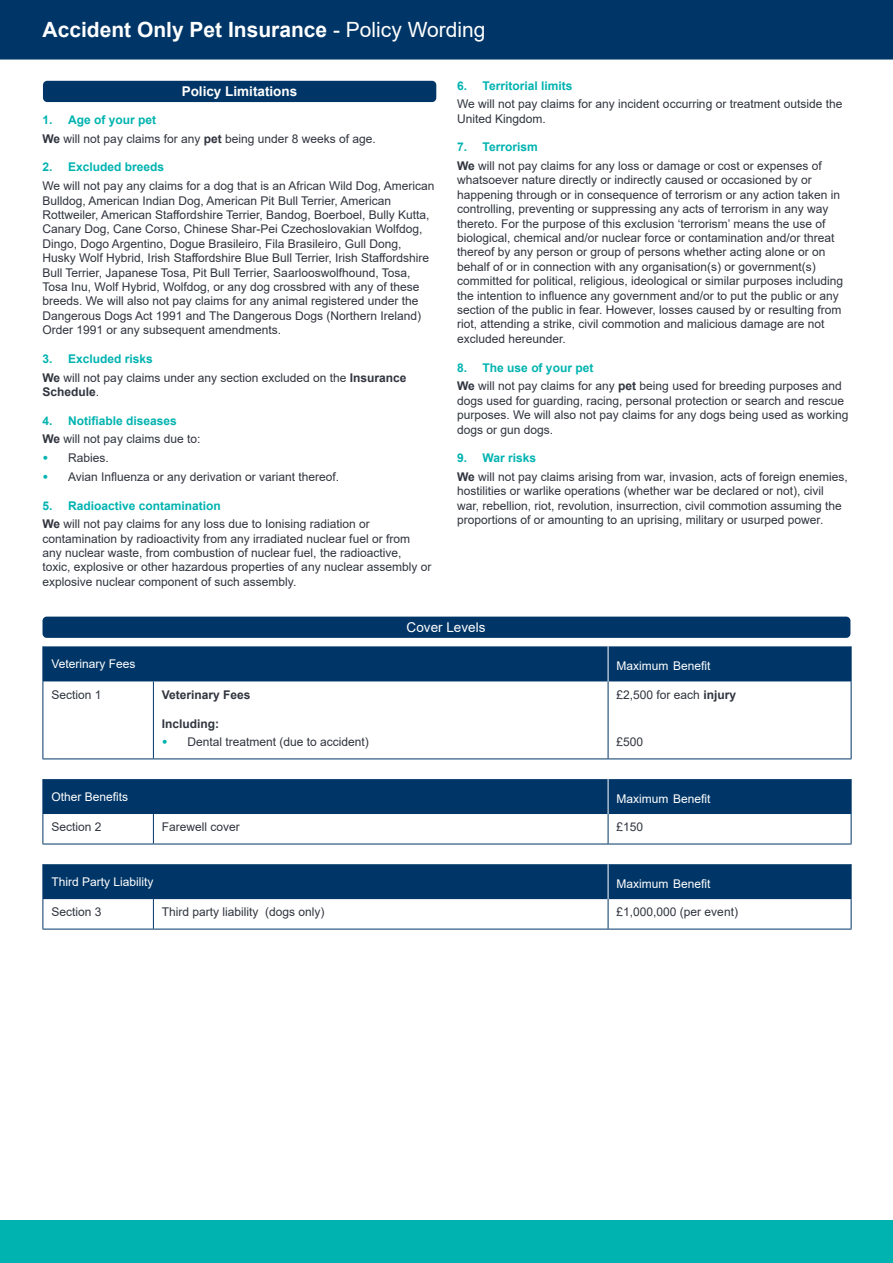
<style>
.page{position:relative;width:893px;height:1263px;background:#fff}
.page>*{position:absolute;margin:0;border:0;box-sizing:border-box;transform-origin:0 0}
.t1{font:700 21px "Arial";color:#fff}
.t2{font:700 13.5px "Arial";color:#fff}
.t3{font:13.5px "Arial";color:#fff}
.t4{font:12px/14.4px "Arial";color:#30343e}
.t5{font:700 12px "Arial";color:#00b3b0}
.t6{font:12px "Arial";color:#fff}
.t7{font:700 12px "Arial";color:#30343e}
.s1{font-weight:400}
.s2{font-weight:700}
.s3{font-weight:900;color:#00b3b0}
</style>
<div class="page">
<div style="left:0;top:0;width:893px;height:60px;background:#003667"></div>
<div style="left:0;top:1220px;width:893px;height:43px;background:#00b3b0"></div>
<div style="left:43px;top:81px;width:393px;height:21px;background:#003667;border-radius:4px"></div>
<div style="left:43px;top:617px;width:807px;height:21px;background:#003667;border-radius:4px"></div>
<div style="left:44px;top:646px;width:807px;height:35px;background:#003667"></div>
<hr style="left:43px;top:646px;width:1px;height:35px;background:#003667">
<hr style="left:851px;top:646px;width:1px;height:35px;background:#003667">
<hr style="left:43px;top:681px;width:1px;height:77px;background:#003667">
<hr style="left:153px;top:681px;width:1px;height:77px;background:#003667">
<hr style="left:608px;top:681px;width:1px;height:77px;background:#003667">
<hr style="left:851px;top:681px;width:1px;height:77px;background:#003667">
<hr style="left:43px;top:758px;width:110px;height:1px;background:#003667">
<hr style="left:153px;top:758px;width:455px;height:1px;background:#003667">
<hr style="left:608px;top:758px;width:243px;height:1px;background:#003667">
<hr style="left:608px;top:646px;width:1px;height:35px;background:#fff">
<div style="left:44px;top:779px;width:807px;height:35px;background:#003667"></div>
<hr style="left:608px;top:779px;width:1px;height:35px;background:#fff">
<hr style="left:43px;top:779px;width:1px;height:35px;background:#003667">
<hr style="left:851px;top:779px;width:1px;height:35px;background:#003667">
<hr style="left:43px;top:814px;width:1px;height:30px;background:#003667">
<hr style="left:153px;top:814px;width:1px;height:30px;background:#003667">
<hr style="left:608px;top:814px;width:1px;height:30px;background:#003667">
<hr style="left:851px;top:814px;width:1px;height:30px;background:#003667">
<hr style="left:43px;top:844px;width:110px;height:1px;background:#003667">
<hr style="left:153px;top:844px;width:455px;height:1px;background:#003667">
<hr style="left:608px;top:844px;width:243px;height:1px;background:#003667">
<div style="left:44px;top:864px;width:807px;height:35px;background:#003667"></div>
<hr style="left:608px;top:864px;width:1px;height:35px;background:#fff">
<hr style="left:43px;top:864px;width:1px;height:35px;background:#003667">
<hr style="left:851px;top:864px;width:1px;height:35px;background:#003667">
<hr style="left:43px;top:899px;width:1px;height:30px;background:#003667">
<hr style="left:153px;top:899px;width:1px;height:30px;background:#003667">
<hr style="left:608px;top:899px;width:1px;height:30px;background:#003667">
<hr style="left:851px;top:899px;width:1px;height:30px;background:#003667">
<hr style="left:43px;top:929px;width:110px;height:1px;background:#003667">
<hr style="left:153px;top:929px;width:455px;height:1px;background:#003667">
<hr style="left:608px;top:929px;width:243px;height:1px;background:#003667">
<h1 class="t1" style="left:43px;top:15px;width:445px">Accident Only Pet Insurance <span class="s1">- Policy Wording</span></h1>
<p class="t2" style="left:182px;top:82px;width:117px">Policy Limitations</p>
<p class="t5" style="left:43px;top:111px;width:115px">1. Age of your pet</p>
<p class="t4" style="left:43px;top:131px;width:335px"><span class="s2">We</span> will not pay claims for any <span class="s2">pet</span> being under 8 weeks of age.</p>
<p class="t5" style="left:43px;top:159px;width:123px">2. Excluded breeds</p>
<p class="t4" style="left:43px;top:179px;width:393px">We will not pay any claims for a dog that is an African Wild Dog, American Bulldog, American Indian Dog, American Pit Bull Terrier, American Rottweiler, American Staffordshire Terrier, Bandog, Boerboel, Bully Kutta, Canary Dog, Cane Corso, Chinese Shar-Pei Czechoslovakian Wolfdog, Dingo, Dogo Argentino, Dogue Brasileiro, Fila Brasileiro, Gull Dong, Husky Wolf Hybrid, Irish Staffordshire Blue Bull Terrier, Irish Staffordshire Bull Terrier, Japanese Tosa, Pit Bull Terrier, Saarlooswolfhound, Tosa, Tosa Inu, Wolf Hybrid, Wolfdog, or any dog crossbred with any of these breeds. We will also not pay claims for any animal registered under the Dangerous Dogs Act 1991 and The Dangerous Dogs (Northern Ireland)<br>Order 1991 or any subsequent amendments.</p>
<p class="t5" style="left:43px;top:350px;width:112px">3. Excluded risks</p>
<p class="t4" style="left:43px;top:370px;width:365px"><span class="s2">We</span> will not pay claims under any section excluded on the <span class="s2">Insurance<br>Schedule</span>.</p>
<p class="t5" style="left:43px;top:412px;width:136px">4. Notifiable diseases</p>
<p class="t4" style="left:43px;top:432px;width:159px"><span class="s2">We</span> will not pay claims due to:</p>
<p class="t4" style="left:43px;top:451px;width:68px"><span class="s3">•</span> Rabies.</p>
<p class="t4" style="left:43px;top:469px;width:298px"><span class="s3">•</span> Avian Influenza or any derivation or variant thereof.</p>
<p class="t5" style="left:43px;top:497px;width:180px">5. Radioactive contamination</p>
<p class="t4" style="left:43px;top:517px;width:390px"><span class="s2">We</span> will not pay claims for any loss due to Ionising radiation or contamination by radioactivity from any irradiated nuclear fuel or from any nuclear waste, from combustion of nuclear fuel, the radioactive, toxic, explosive or other hazardous properties of any nuclear assembly or explosive nuclear component of such assembly.</p>
<p class="t5" style="left:457px;top:77px;width:117px">6. Territorial limits</p>
<p class="t4" style="left:457px;top:97px;width:387px">We will not pay claims for any incident occurring or treatment outside the<br>United Kingdom.</p>
<p class="t5" style="left:457px;top:139px;width:82px">7. Terrorism</p>
<p class="t4" style="left:457px;top:159px;width:388px"><span class="s2">We</span> will not pay claims for any loss or damage or cost or expenses of whatsoever nature directly or indirectly caused or occasioned by or happening through or in consequence of terrorism or any action taken in controlling, preventing or suppressing any acts of terrorism in any way thereto. For the purpose of this exclusion ‘terrorism’ means the use of biological, chemical and/or nuclear force or contamination and/or threat thereof by any person or group of persons whether acting alone or on behalf of or in connection with any organisation(s) or government(s) committed for political, religious, ideological or similar purposes including the intention to influence any government and/or to put the public or any section of the public in fear. However, losses caused by or resulting from riot, attending a strike, civil commotion and malicious damage are not excluded hereunder.</p>
<p class="t5" style="left:457px;top:359px;width:138px">8. The use of your pet</p>
<p class="t4" style="left:457px;top:379px;width:393px"><span class="s2">We</span> will not pay claims for any <span class="s2">pet</span> being used for breeding purposes and dogs used for guarding, racing, personal protection or search and rescue purposes. We will also not pay claims for any dogs being used as working dogs or gun dogs.</p>
<p class="t5" style="left:457px;top:450px;width:81px">9. War risks</p>
<p class="t4" style="left:457px;top:469px;width:392px"><span class="s2">We</span> will not pay claims arising from war, invasion, acts of foreign enemies, hostilities or warlike operations (whether war be declared or not), civil war, rebellion, riot, revolution, insurrection, civil commotion assuming the proportions of or amounting to an uprising, military or usurped power.</p>
<p class="t3" style="left:407px;top:618px;width:80px">Cover Levels</p>
<p class="t6" style="left:51px;top:656px;width:86px">Veterinary Fees</p>
<p class="t6" style="left:617px;top:657px;width:95px">Maximum Benefit</p>
<p class="t4" style="left:51px;top:687px;width:52px">Section 1</p>
<p class="t7" style="left:162px;top:686px;width:90px">Veterinary Fees</p>
<p class="t7" style="left:162px;top:715px;width:59px">Including:</p>
<p class="t4" style="left:162px;top:735px;width:208px"><span class="s3">•</span> Dental treatment (due to accident)</p>
<p class="t4" style="left:617px;top:687px;width:121px">£2,500 for each <span class="s2">injury</span></p>
<p class="t4" style="left:617px;top:735px;width:28px">£500</p>
<p class="t6" style="left:51px;top:788px;width:78px">Other Benefits</p>
<p class="t6" style="left:617px;top:790px;width:95px">Maximum Benefit</p>
<p class="t4" style="left:51px;top:820px;width:52px">Section 2</p>
<p class="t4" style="left:162px;top:820px;width:80px">Farewell cover</p>
<p class="t4" style="left:617px;top:820px;width:28px">£150</p>
<p class="t6" style="left:51px;top:873px;width:104px">Third Party Liability</p>
<p class="t6" style="left:617px;top:875px;width:95px">Maximum Benefit</p>
<p class="t4" style="left:51px;top:905px;width:52px">Section 3</p>
<p class="t4" style="left:162px;top:905px;width:164px">Third party liability (dogs only)</p>
<p class="t4" style="left:617px;top:905px;width:123px">£1,000,000 (per event)</p>
</div>
